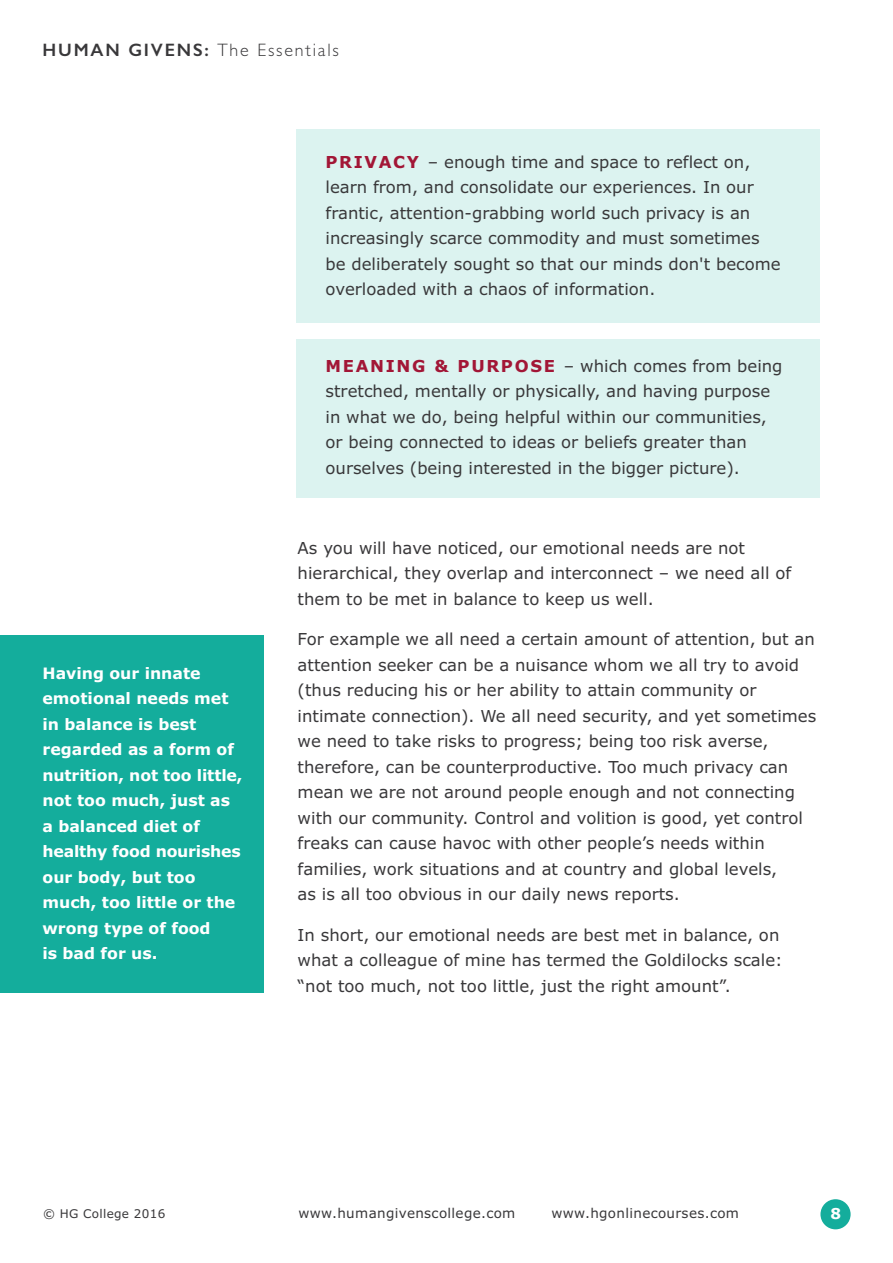
<style>
.page{position:relative;width:893px;height:1263px;background:#fff}
.page>*{position:absolute;margin:0;border:0;box-sizing:border-box;transform-origin:0 0}
.t1{font:300 18px "Gill Sans";letter-spacing:.1em;color:#39383a}
.t2{font:16.5px/25.5px "Verdana";color:#39383a}
.t3{font:700 15.75px/25.5px "Verdana";color:#fff}
.t4{font:700 15px "Verdana";color:#fff}
.t5{font:13.5px "Verdana";letter-spacing:.025em;color:#39383a}
.t6{font:12px "Verdana";letter-spacing:.025em;color:#39383a}
.s1{font-weight:600}
.s2{font-weight:700;color:#a21636}
</style>
<div class="page">
<div style="left:820px;top:1199px;width:31px;height:30px;background:#14ad9c;border-radius:50%"></div>
<div style="left:297px;top:339px;width:523px;height:158px;background:#dcf3f0"></div>
<div style="left:297px;top:129px;width:523px;height:193px;background:#dcf3f0"></div>
<div style="left:0;top:635px;width:264px;height:357px;background:#14ad9c"></div>
<p class="t1" style="left:43px;top:43px;width:298px"><span class="s1">HUMAN GIVENS:</span> The Essentials</p>
<p class="t2" style="left:326px;top:150px;width:457px"><span class="s2">PRIVACY</span> – enough time and space to reflect on, learn from, and consolidate our experiences. In our frantic, attention-grabbing world such privacy is an increasingly scarce commodity and must sometimes be deliberately sought so that our minds don't become overloaded with a chaos of information.</p>
<p class="t3" style="left:43px;top:661px;width:202px">Having our innate emotional needs met in balance is best regarded as a form of nutrition, not too little, not too much, just as a balanced diet of healthy food nourishes our body, but too much, too little or the wrong type of food<br>is bad for us.</p>
<p class="t2" style="left:326px;top:354px;width:459px"><span class="s2">MEANING &amp; PURPOSE</span> – which comes from being stretched, mentally or physically, and having purpose in what we do, being helpful within our communities, or being connected to ideas or beliefs greater than ourselves (being interested in the bigger picture).</p>
<p class="t2" style="left:298px;top:536px;width:495px">As you will have noticed, our emotional needs are not hierarchical, they overlap and interconnect – we need all of them to be met in balance to keep us well.</p>
<p class="t2" style="left:298px;top:628px;width:520px">For example we all need a certain amount of attention, but an attention seeker can be a nuisance whom we all try to avoid (thus reducing his or her ability to attain community or intimate connection). We all need security, and yet sometimes we need to take risks to progress; being too risk averse, therefore, can be counterproductive. Too much privacy can mean we are not around people enough and not connecting with our community. Control and volition is good, yet control freaks can cause havoc with other people’s needs within families, work situations and at country and global levels,<br>as is all too obvious in our daily news reports.</p>
<p class="t2" style="left:298px;top:923px;width:487px">In short, our emotional needs are best met in balance, on what a colleague of mine has termed the Goldilocks scale: “not too much, not too little, just the right amount”.</p>
<p class="t6" style="left:43px;top:1208px;width:124px">© HG College 2016</p>
<p class="t5" style="left:298px;top:1207px;width:218px">www.humangivenscollege.com</p>
<p class="t5" style="left:551px;top:1207px;width:189px">www.hgonlinecourses.com</p>
<p class="t4" style="left:831px;top:1207px;width:12px">8</p>
</div>
